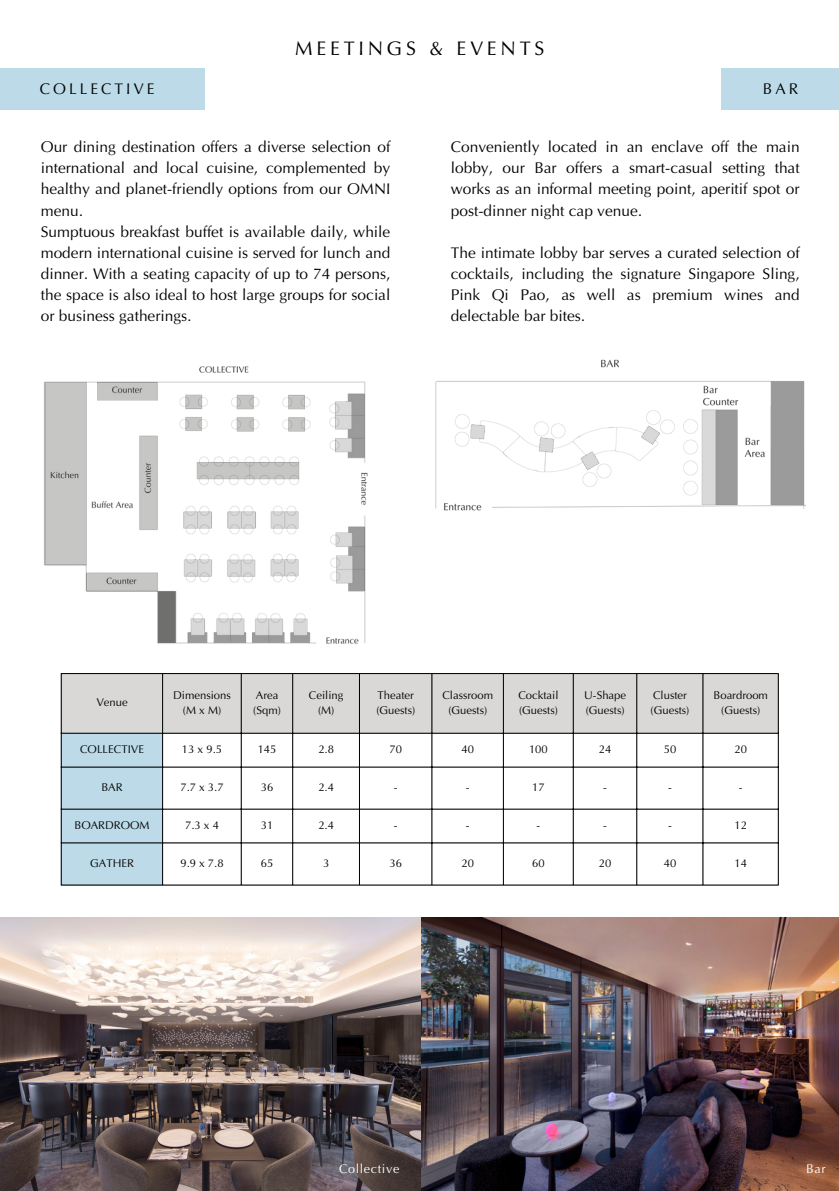
<style>
.page{position:relative;width:839px;height:1191px;background:#fff}
.page>*{position:absolute;margin:0;border:0;box-sizing:border-box;transform-origin:0 0}
.t1{font:19.8px "CL Popt";letter-spacing:.19em;color:#000}
.t2{font:15.4px/21.2px "CL Popt";color:#000;text-align:justify}
.t3{font:15.4px "CL Popt";letter-spacing:.19em;color:#000}
.t4{font:12.6px "CL Popt";letter-spacing:.05em;color:#fff}
.t5{font:11.2px/15px "CL Popt";color:#000}
</style>
<div class="page">
<img style="left:0;top:917px;width:838px;height:274px">
<div style="left:0;top:68px;width:205px;height:41px;background:#bcdae7"></div>
<div style="left:721px;top:68px;width:117px;height:41px;background:#bcdae7"></div>
<img style="left:44px;top:366px;width:324px;height:278px">
<img style="left:435px;top:359px;width:371px;height:152px">
<div style="left:62px;top:674px;width:715px;height:59px;background:#d9d8d6"></div>
<div style="left:62px;top:734px;width:100px;height:151px;background:#bcdae7"></div>
<hr style="left:61px;top:674px;width:1px;height:211px;background:#000">
<hr style="left:162px;top:674px;width:1px;height:211px;background:#000">
<hr style="left:241px;top:674px;width:1px;height:211px;background:#000">
<hr style="left:292px;top:674px;width:1px;height:211px;background:#000">
<hr style="left:359px;top:674px;width:1px;height:211px;background:#000">
<hr style="left:431px;top:674px;width:1px;height:211px;background:#000">
<hr style="left:503px;top:674px;width:1px;height:211px;background:#000">
<hr style="left:573px;top:674px;width:1px;height:211px;background:#000">
<hr style="left:636px;top:674px;width:1px;height:211px;background:#000">
<hr style="left:702px;top:674px;width:1px;height:211px;background:#000">
<hr style="left:777px;top:674px;width:1px;height:211px;background:#000">
<hr style="left:61px;top:673px;width:717px;height:1px;background:#000">
<hr style="left:61px;top:733px;width:717px;height:1px;background:#000">
<hr style="left:61px;top:767px;width:717px;height:1px;background:#000">
<hr style="left:61px;top:809px;width:717px;height:1px;background:#000">
<hr style="left:61px;top:843px;width:717px;height:1px;background:#000">
<hr style="left:61px;top:885px;width:717px;height:1px;background:#000">
<p class="t3" style="left:40px;top:80px;width:116px">COLLECTIVE</p>
<p class="t1" style="left:295px;top:37px;width:251px">MEETINGS &amp; EVENTS</p>
<p class="t2" style="left:763px;top:78px;width:37px">BAR</p>
<p class="t2" style="left:41px;top:136px;width:351px;text-align:left">Our dining destination offers a diverse selection of international and local cuisine, complemented by healthy and planet-friendly options from our OMNI menu.<br>Sumptuous breakfast buffet is available daily, while modern international cuisine is served for lunch and dinner. With a seating capacity of up to 74 persons, the space is also ideal to host large groups for social or business gatherings.</p>
<p class="t2" style="left:451px;top:136px;width:350px">Conveniently located in an enclave off the main lobby, our Bar offers a smart-casual setting that works as an informal meeting point, aperitif spot or post-dinner night cap venue.</p>
<p class="t2" style="left:451px;top:242px;width:350px">The intimate lobby bar serves a curated selection of cocktails, including the signature Singapore Sling, Pink Qi Pao, as well as premium wines and delectable bar bites.</p>
<h3 class="t5" style="left:96px;top:695px;width:33px">Venue</h3>
<h3 class="t5" style="left:173px;top:688px;width:59px;text-align:center">Dimensions (M x M)</h3>
<p class="t5" style="left:256px;top:688px;width:24px">Area</p>
<p class="t5" style="left:253px;top:703px;width:29px">(Sqm)</p>
<p class="t5" style="left:309px;top:688px;width:36px">Ceiling</p>
<p class="t5" style="left:318px;top:703px;width:18px">(M)</p>
<p class="t5" style="left:377px;top:688px;width:38px">Theater</p>
<p class="t5" style="left:376px;top:703px;width:40px">(Guests)</p>
<p class="t5" style="left:442px;top:688px;width:52px">Classroom</p>
<p class="t5" style="left:448px;top:703px;width:40px">(Guests)</p>
<p class="t5" style="left:518px;top:688px;width:42px">Cocktail</p>
<p class="t5" style="left:519px;top:703px;width:40px">(Guests)</p>
<p class="t5" style="left:584px;top:688px;width:43px">U-Shape (Guests)</p>
<p class="t5" style="left:650px;top:688px;width:40px">Cluster (Guests)</p>
<p class="t5" style="left:713px;top:688px;width:56px">Boardroom</p>
<p class="t5" style="left:721px;top:703px;width:40px">(Guests)</p>
<p class="t5" style="left:80px;top:742px;width:65px">COLLECTIVE</p>
<p class="t5" style="left:182px;top:742px;width:42px">13 x 9.5</p>
<p class="t5" style="left:258px;top:742px;width:20px">145</p>
<p class="t5" style="left:318px;top:742px;width:17px">2.8</p>
<p class="t5" style="left:389px;top:742px;width:14px">70</p>
<p class="t5" style="left:461px;top:742px;width:14px">40</p>
<p class="t5" style="left:529px;top:742px;width:20px">100</p>
<p class="t5" style="left:599px;top:742px;width:14px">24</p>
<p class="t5" style="left:663px;top:742px;width:14px">50</p>
<p class="t5" style="left:734px;top:742px;width:14px">20</p>
<p class="t5" style="left:101px;top:780px;width:23px">BAR</p>
<p class="t5" style="left:180px;top:780px;width:45px">7.7 x 3.7</p>
<p class="t5" style="left:261px;top:780px;width:14px">36</p>
<p class="t5" style="left:318px;top:780px;width:17px">2.4</p>
<p class="t5" style="left:394px;top:780px;width:5px">-</p>
<p class="t5" style="left:466px;top:780px;width:5px">-</p>
<p class="t5" style="left:532px;top:780px;width:14px">17</p>
<p class="t5" style="left:603px;top:780px;width:5px">-</p>
<p class="t5" style="left:668px;top:780px;width:5px">-</p>
<p class="t5" style="left:738px;top:780px;width:5px">-</p>
<p class="t5" style="left:74px;top:818px;width:77px">BOARDROOM</p>
<p class="t5" style="left:185px;top:818px;width:35px">7.3 x 4</p>
<p class="t5" style="left:261px;top:818px;width:14px">31</p>
<p class="t5" style="left:318px;top:818px;width:17px">2.4</p>
<p class="t5" style="left:394px;top:818px;width:5px">-</p>
<p class="t5" style="left:466px;top:818px;width:5px">-</p>
<p class="t5" style="left:536px;top:818px;width:5px">-</p>
<p class="t5" style="left:603px;top:818px;width:5px">-</p>
<p class="t5" style="left:668px;top:818px;width:5px">-</p>
<p class="t5" style="left:734px;top:818px;width:14px">12</p>
<p class="t5" style="left:90px;top:856px;width:45px">GATHER</p>
<p class="t5" style="left:180px;top:856px;width:45px">9.9 x 7.8</p>
<p class="t5" style="left:261px;top:856px;width:14px">65</p>
<p class="t5" style="left:323px;top:856px;width:8px">3</p>
<p class="t5" style="left:389px;top:856px;width:14px">36</p>
<p class="t5" style="left:461px;top:856px;width:14px">20</p>
<p class="t5" style="left:532px;top:856px;width:14px">60</p>
<p class="t5" style="left:599px;top:856px;width:14px">20</p>
<p class="t5" style="left:663px;top:856px;width:14px">40</p>
<p class="t5" style="left:734px;top:856px;width:14px">14</p>
<p class="t4" style="left:339px;top:1161px;width:62px">Collective</p>
<p class="t4" style="left:806px;top:1161px;width:21px">Bar</p>
</div>
